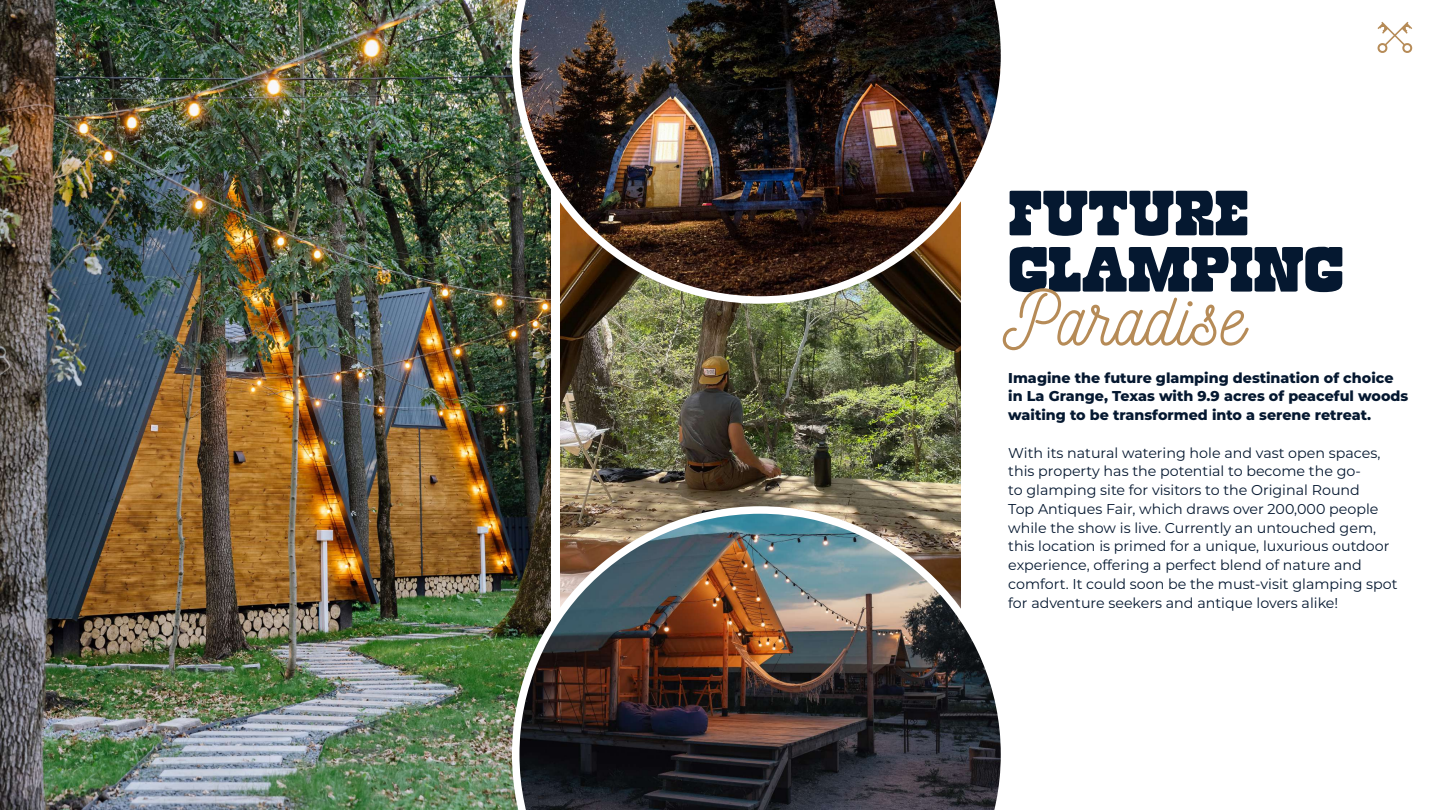
<style>
.page{position:relative;width:1440px;height:810px;background:#fff}
.page>*{position:absolute;margin:0;border:0;box-sizing:border-box;transform-origin:0 0}
.t1{font:75px "Nickainley";color:#b68b57}
.t2{font:63px/56.2px "Roadway";color:#051830}
.t3{font:14.25px/18.8px "Montserrat";color:#051830}
.t4{font:800 14.25px/18.8px "Montserrat";color:#051830}
</style>
<div class="page">
<img style="left:0;top:0;width:551px;height:810px">
<img style="left:560px;top:304px;width:400px;height:202px">
<img style="left:512px;top:0;width:489px;height:304px">
<img style="left:512px;top:506px;width:489px;height:304px">
<svg style="left:1377px;top:22px;width:36px;height:31px"></svg>
<h2 class="t2" style="left:1008px;top:185px;width:337px">FUTURE<br>GLAMPING</h2>
<h1 class="t1" style="left:1003px;top:271px;width:243px">Paradise</h1>
<p class="t4" style="left:1008px;top:367px;width:402px">Imagine the future glamping destination of choice in La Grange, Texas with 9.9 acres of peaceful woods waiting to be transformed into a serene retreat.</p>
<p class="t3" style="left:1008px;top:443px;width:391px">With its natural watering hole and vast open spaces, this property has the potential to become the go-<br>to glamping site for visitors to the Original Round<br>Top Antiques Fair, which draws over 200,000 people while the show is live. Currently an untouched gem, this location is primed for a unique, luxurious outdoor experience, offering a perfect blend of nature and comfort. It could soon be the must-visit glamping spot for adventure seekers and antique lovers alike!</p>
</div>
